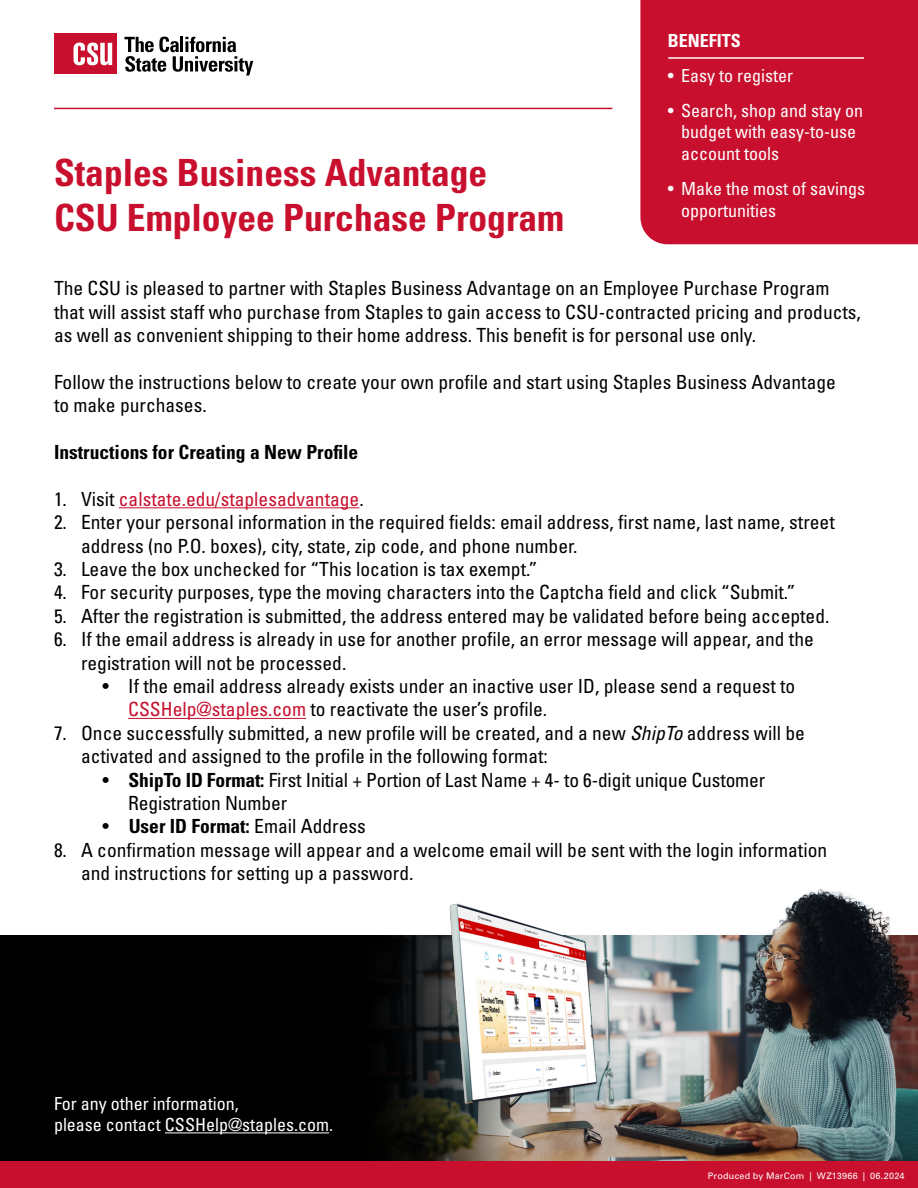
<style>
.page{position:relative;width:918px;height:1188px;background:#fff}
.page>*{position:absolute;margin:0;border:0;box-sizing:border-box;transform-origin:0 0}
.t1{font:700 condensed 37.5px/45px "Univers LT Std";color:#c8102e}
.t2{font:condensed 19.5px/23.4px "Univers LT Std";color:#000}
.t3{font:condensed 19.5px "Univers LT Std";color:#c8102e}
.t4{font:700 condensed 19.5px "Univers LT Std";color:#000}
.t5{font:condensed 18px/21.6px "Univers LT Std";color:#fff}
.t6{font:700 condensed 18px "Univers LT Std";color:#fff}
.t7{font:9px "Univers LT Std";letter-spacing:.03em;color:#fff}
.s1{color:#000}
.s2{color:#c8102e}
.s3{font-style:italic}
.s4{font-weight:700}
</style>
<div class="page">
<div style="left:0;top:935px;width:918px;height:253px;background:#000"></div>
<img style="left:346px;top:1155px;width:572px;height:7px">
<div style="left:0;top:1162px;width:918px;height:26px;background:#c8102e"></div>
<hr style="left:54px;top:108px;width:558px;height:1px;background:#c8102e">
<div style="left:640px;top:0;width:278px;height:244px;background:#c8102e"></div>
<hr style="left:165px;top:1132px;width:164px;height:1px;background:#fff">
<img style="left:386px;top:889px;width:532px;height:266px">
<svg style="left:125px;top:37px;width:128px;height:39px"></svg>
<div style="left:54px;top:34px;width:63px;height:40px;background:#c8102e"></div>
<svg style="left:73px;top:43px;width:39px;height:23px"></svg>
<hr style="left:119px;top:507px;width:240px;height:1px;background:#c8102e">
<hr style="left:128px;top:718px;width:178px;height:1px;background:#c8102e">
<hr style="left:668px;top:57px;width:196px;height:2px;background:#fff">
<h1 class="t1" style="left:54px;top:150px;width:512px">Staples Business Advantage<br>CSU Employee Purchase Program</h1>
<h2 class="t6" style="left:668px;top:30px;width:75px">BENEFITS</h2>
<p class="t5" style="left:668px;top:64px;width:127px">• Easy to register</p>
<p class="t5" style="left:681px;top:99px;width:183px;text-indent:-14px">• Search, shop and stay on budget with easy-to-use account tools</p>
<p class="t5" style="left:681px;top:178px;width:185px;text-indent:-14px">• Make the most of savings opportunities</p>
<p class="t2" style="left:54px;top:276px;width:808px">The CSU is pleased to partner with Staples Business Advantage on an Employee Purchase Program that will assist staff who purchase from Staples to gain access to CSU-contracted pricing and products, as well as convenient shipping to their home address. This benefit is for personal use only.</p>
<p class="t2" style="left:54px;top:370px;width:783px">Follow the instructions below to create your own profile and start using Staples Business Advantage to make purchases.</p>
<h2 class="t4" style="left:54px;top:440px;width:306px">Instructions for Creating a New Profile</h2>
<p class="t3" style="left:54px;top:487px;width:311px"><span class="s1">1. Visit</span> calstate.edu/staplesadvantage<span class="s1">.</span></p>
<p class="t2" style="left:81px;top:510px;width:755px;text-indent:-27px">2. Enter your personal information in the required fields: email address, first name, last name, street address (no P.O. boxes), city, state, zip code, and phone number.</p>
<p class="t2" style="left:54px;top:557px;width:485px">3. Leave the box unchecked for “This location is tax exempt.”</p>
<p class="t2" style="left:54px;top:581px;width:743px">4. For security purposes, type the moving characters into the Captcha field and click “Submit.”</p>
<p class="t2" style="left:54px;top:604px;width:777px">5. After the registration is submitted, the address entered may be validated before being accepted.</p>
<p class="t2" style="left:54px;top:627px;width:14px">6.</p>
<p class="t2" style="left:81px;top:627px;width:734px">If the email address is already in use for another profile, an error message will appear, and the registration will not be processed.</p>
<p class="t2" style="left:128px;top:674px;width:669px;text-indent:-26px">• If the email address already exists under an inactive user ID, please send a request to<br><span class="s2">CSSHelp@staples.com</span> to reactivate the user’s profile.</p>
<p class="t2" style="left:54px;top:721px;width:14px">7.</p>
<p class="t2" style="left:81px;top:721px;width:725px">Once successfully submitted, a new profile will be created, and a new <span class="s3">ShipTo</span> address will be activated and assigned to the profile in the following format:</p>
<p class="t2" style="left:128px;top:768px;width:639px;text-indent:-26px">• <span class="s4">ShipTo ID Format:</span> First Initial + Portion of Last Name + 4- to 6-digit unique Customer<br>Registration Number</p>
<p class="t2" style="left:103px;top:815px;width:265px">• <span class="s4">User ID Format:</span> Email Address</p>
<p class="t2" style="left:81px;top:838px;width:748px;text-indent:-27px">8. A confirmation message will appear and a welcome email will be sent with the login information and instructions for setting up a password.</p>
<p class="t5" style="left:54px;top:1092px;width:281px">For any other information,<br>please contact CSSHelp@staples.com.</p>
<p class="t7" style="left:708px;top:1170px;width:105px">Produced by MarCom |</p>
<p class="t7" style="left:817px;top:1170px;width:50px">WZ13966 |</p>
<p class="t7" style="left:870px;top:1170px;width:36px">06.2024</p>
</div>
